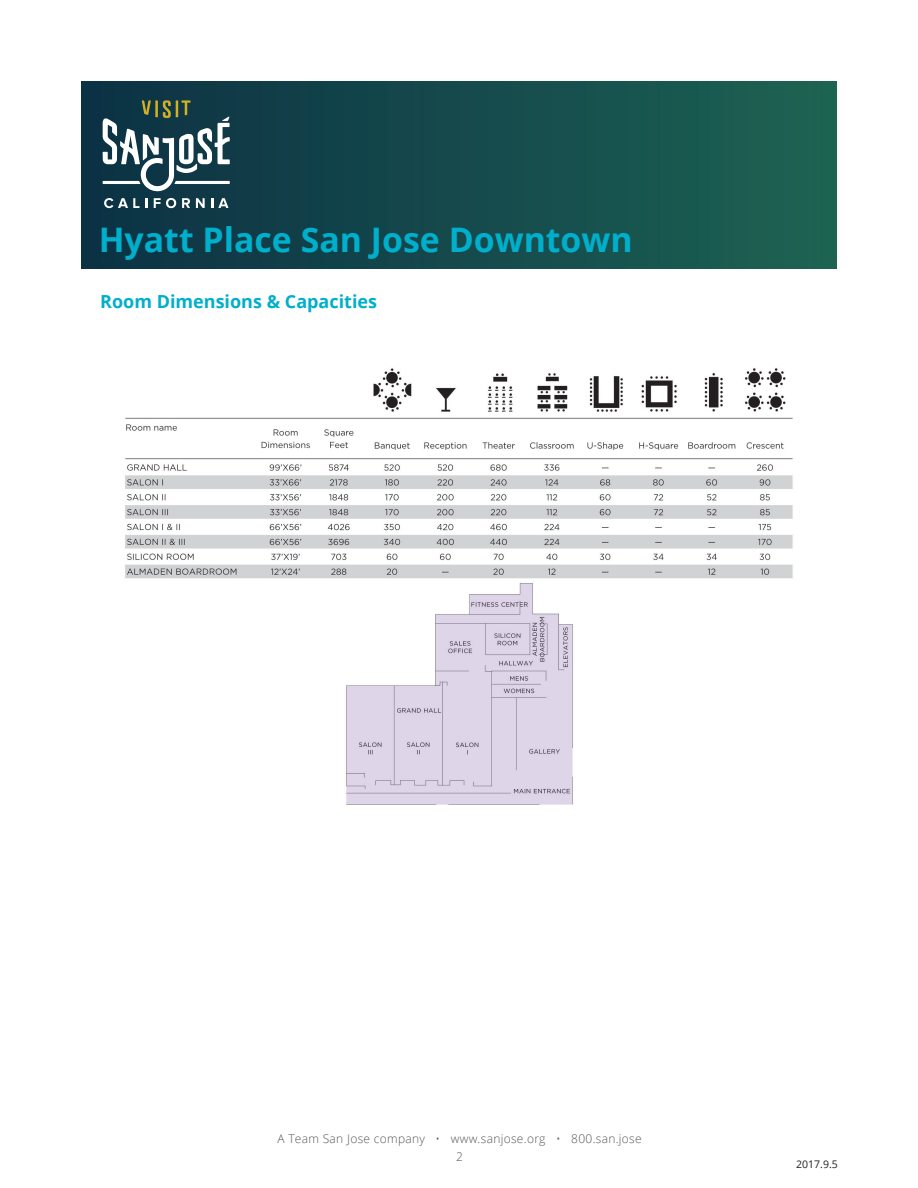
<style>
.page{position:relative;width:918px;height:1188px;background:#fff}
.page>*{position:absolute;margin:0;border:0;box-sizing:border-box;transform-origin:0 0}
.t1{font:700 33.9px "Open Sans";color:#00afcb}
.head{font:700 18px "Open Sans";color:#00afcb}
.t2{font:300 12px/18px "Open Sans";letter-spacing:.025em;color:#57585a;text-align:center}
.t3{font:10.5px "Open Sans";color:#231f20}
</style>
<div class="page">
<div style="left:81px;top:81px;width:756px;height:188px;background:linear-gradient(to right,#0c3145,#1d6352)"></div>
<img style="left:125px;top:368px;width:668px;height:437px">
<svg style="left:104px;top:198px;width:43px;height:10px"></svg>
<svg style="left:154px;top:198px;width:22px;height:10px"></svg>
<svg style="left:182px;top:198px;width:8px;height:10px"></svg>
<svg style="left:196px;top:198px;width:9px;height:10px"></svg>
<svg style="left:211px;top:198px;width:17px;height:10px"></svg>
<svg style="left:103px;top:100px;width:127px;height:92px"></svg>
<p class="t1" style="left:99px;top:216px;width:536px">Hyatt Place San Jose Downtown</p>
<p class="head" style="left:100px;top:288px;width:278px">Room Dimensions &amp; Capacities</p>
<p class="t2" style="left:277px;top:1130px;width:366px">A Team San Jose company • www.sanjose.org • 800.san.jose<br>2</p>
<p class="t3" style="left:796px;top:1157px;width:43px">2017.9.5</p>
</div>
